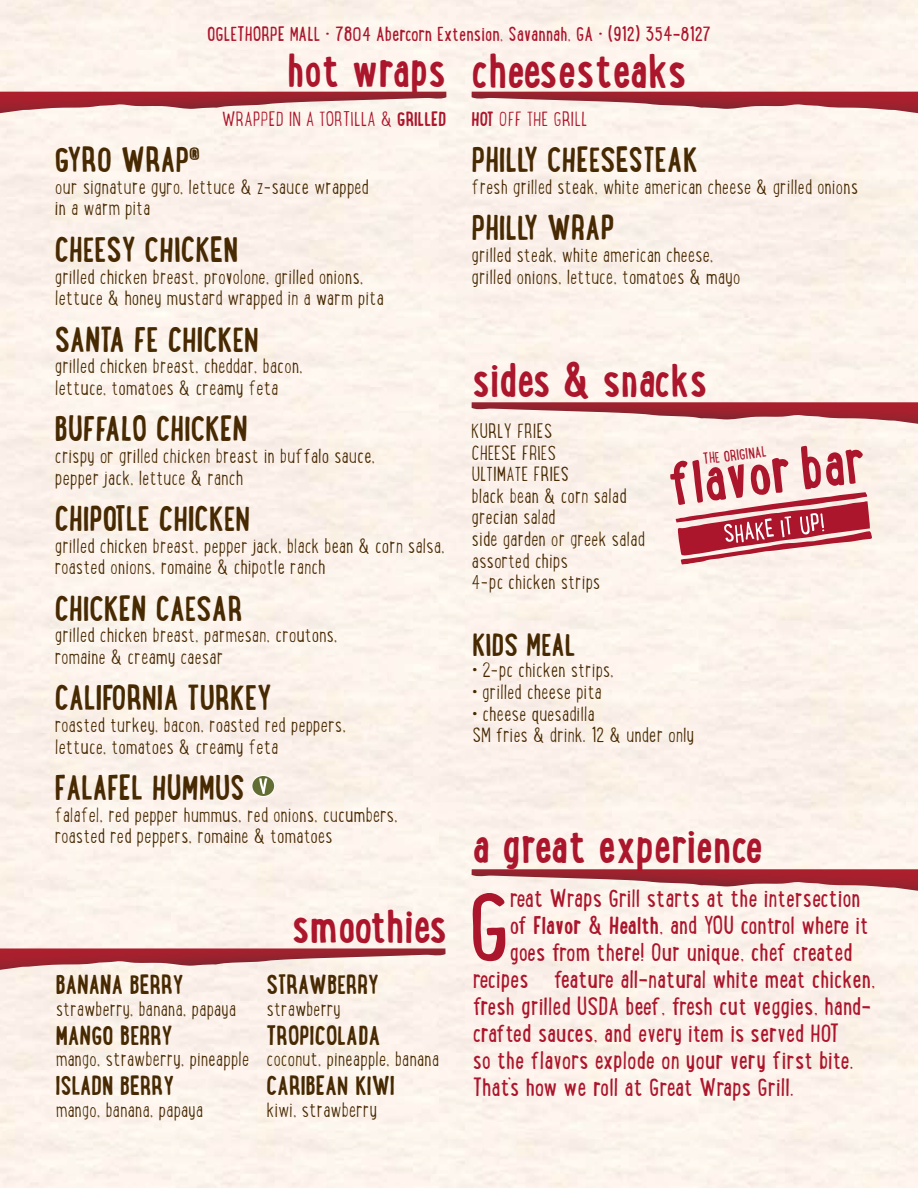
<style>
.page{position:relative;width:918px;height:1188px;background:#fff}
.page>*{position:absolute;margin:0;border:0;box-sizing:border-box;transform-origin:0 0}
.t1{font:89.25px "Lunch Box";color:#ac162c}
.t2{font:700 55.95px "Lunch Box";color:#ac162c}
.t3{font:700 45px "Lunch Box";color:#ac162c}
.t4{font:700 43.5px "Lunch Box";color:#ac162c}
.t5{font:700 31.5px "Lunch Box";color:#472902}
.t6{font:700 28.5px "Lunch Box";color:#472902}
.t7{font:700 24px "Lunch Box";color:#472902}
.t8{font:22.5px "Lunch Box";color:#ac162c}
.t9{font:300 18px/21.6px "Lunch Box";color:#472902}
.t10{font:18px "Lunch Box";color:#ac162c}
.t11{font:300 18px "Lunch Box";color:#ac162c}
.t12{font:13.65px "Lunch Box";color:#ac162c}
.s1{font-size:43.5px}
.s2{font-weight:700}
</style>
<div class="page">
<svg style="left:252px;top:775px;width:23px;height:22px"></svg>
<div style="left:252px;top:776px;width:22px;height:20px;background:#616d33;border-radius:50%"></div>
<svg style="left:259px;top:778px;width:8px;height:16px"></svg>
<svg style="left:676px;top:492px;width:196px;height:73px;background:#d68b92"></svg>
<svg style="left:0;top:92px;width:446px;height:21px;background:#c2767a"></svg>
<svg style="left:0;top:948px;width:446px;height:22px;background:#c4787c"></svg>
<svg style="left:472px;top:92px;width:446px;height:21px;background:#c2767b"></svg>
<svg style="left:472px;top:402px;width:446px;height:22px;background:#c4787c"></svg>
<svg style="left:472px;top:869px;width:446px;height:22px;background:#c3787c"></svg>
<p class="t10" style="left:207px;top:18px;width:505px">OGLETHORPE MALL • 7804 Abercorn Extension, Savannah, GA • (912) 354-8127</p>
<h3 class="t3" style="left:287px;top:33px;width:401px"><span class="s1">hot wraps</span> cheesesteaks</h3>
<p class="t11" style="left:222px;top:105px;width:226px">WRAPPED IN A TORtILLA &amp; <span class="s2">GRILLED</span></p>
<p class="t11" style="left:472px;top:105px;width:117px"><span class="s2">HOT</span> OFF THE GRILL</p>
<h3 class="t5" style="left:472px;top:134px;width:228px">PHILLY CHEESESTEAK</h3>
<p class="t9" style="left:472px;top:176px;width:388px">fresh grilled steak, white american cheese &amp; grilled onions</p>
<h3 class="t5" style="left:472px;top:202px;width:145px">PHILLY WRAP</h3>
<p class="t9" style="left:472px;top:244px;width:270px">grilled steak, white american cheese, grilled onions, lettuce, tomatoes &amp; mayo</p>
<h3 class="t5" style="left:55px;top:134px;width:147px">GYRO WRAP<sup>®</sup></h3>
<p class="t9" style="left:55px;top:176px;width:315px">our signature gyro, lettuce &amp; z-sauce wrapped in a warm pita</p>
<h3 class="t5" style="left:55px;top:224px;width:185px">CHEESY CHICKEN</h3>
<p class="t9" style="left:55px;top:266px;width:330px">grilled chicken breast, provolone, grilled onions, lettuce &amp; honey mustard wrapped in a warm pita</p>
<h3 class="t5" style="left:55px;top:314px;width:206px">SANTA FE CHICKEN</h3>
<p class="t9" style="left:55px;top:355px;width:249px">grilled chicken breast, cheddar, bacon, lettuce, tomatoes &amp; creamy feta</p>
<h3 class="t5" style="left:55px;top:403px;width:195px">BUFFALO CHICKEN</h3>
<p class="t9" style="left:55px;top:445px;width:322px">crispy or grilled chicken breast in buffalo sauce, pepper jack, lettuce &amp; ranch</p>
<h3 class="t5" style="left:55px;top:493px;width:197px">CHIPOTLE CHICKEN</h3>
<p class="t9" style="left:55px;top:535px;width:391px">grilled chicken breast, pepper jack, black bean &amp; corn salsa, roasted onions, romaine &amp; chipotle ranch</p>
<h3 class="t5" style="left:55px;top:583px;width:189px">CHICKEN CAESAR</h3>
<p class="t9" style="left:55px;top:624px;width:284px">grilled chicken breast, parmesan, croutons, romaine &amp; creamy caesar</p>
<h3 class="t5" style="left:55px;top:672px;width:219px">CALIFORNIA TURKEY</h3>
<p class="t9" style="left:55px;top:714px;width:292px">roasted turkey, bacon, roasted red peppers, lettuce, tomatoes &amp; creamy feta</p>
<h3 class="t5" style="left:55px;top:762px;width:192px">FALAFEL HUMMUS</h3>
<p class="t9" style="left:55px;top:804px;width:344px">falafel, red pepper hummus, red onions, cucumbers, roasted red peppers, romaine &amp; tomatoes</p>
<h3 class="t4" style="left:472px;top:344px;width:237px">sides &amp; snacks</h3>
<p class="t9" style="left:472px;top:420px;width:175px">KURLY FRIES<br>CHEESE FRIES<br>ULTIMATE FRIES<br>black bean &amp; corn salad grecian salad<br>side garden or greek salad assorted chips<br>4-pc chicken strips</p>
<h2 class="t2" style="left:663px;top:439px;width:199px;rotate:-7deg">flavor bar</h2>
<p class="t12" style="left:702px;top:447px;width:65px;rotate:-7deg">THE ORIGINAL</p>
<h3 class="t6" style="left:472px;top:621px;width:105px">KIDS MEAL</h3>
<p class="t9" style="left:472px;top:660px;width:143px">• 2-pc chicken strips,</p>
<p class="t9" style="left:472px;top:681px;width:131px">• grilled cheese pita</p>
<p class="t9" style="left:472px;top:703px;width:223px">• cheese quesadilla<br>SM fries &amp; drink. 12 &amp; under only</p>
<h3 class="t4" style="left:473px;top:811px;width:292px">a great experience</h3>
<h1 class="t1" style="left:468px;top:851px;width:43px">G</h1>
<p class="t8" style="left:510px;top:879px;width:352px">reat Wraps Grill starts at the intersection</p>
<h3 class="t4" style="left:292px;top:890px;width:157px">smoothies</h3>
<p class="t8" style="left:510px;top:906px;width:360px">of <span class="s2">Flavor</span> &amp; <span class="s2">Health</span>, and YOU control where it</p>
<p class="t8" style="left:510px;top:933px;width:344px">goes from there! Our unique, chef created</p>
<p class="t8" style="left:473px;top:960px;width:404px">recipes feature all-natural white meat chicken,</p>
<p class="t8" style="left:473px;top:987px;width:400px">fresh grilled USDA beef, fresh cut veggies, hand-</p>
<p class="t8" style="left:473px;top:1014px;width:368px">crafted sauces, and every item is served HOT</p>
<p class="t8" style="left:473px;top:1041px;width:383px">so the flavors explode on your very first bite.</p>
<p class="t8" style="left:473px;top:1068px;width:323px">That’s how we roll at Great Wraps Grill.</p>
<h3 class="t7" style="left:267px;top:965px;width:114px">STRAWBERRY</h3>
<p class="t9" style="left:267px;top:998px;width:76px">strawberry</p>
<h3 class="t7" style="left:267px;top:1016px;width:115px">TROPICOLADA</h3>
<p class="t9" style="left:267px;top:1048px;width:174px">coconut, pineapple, banana</p>
<h3 class="t7" style="left:267px;top:1066px;width:130px">CARIBEAN KIWI</h3>
<p class="t9" style="left:267px;top:1099px;width:112px">kiwi, strawberry</p>
<h3 class="t7" style="left:56px;top:965px;width:129px">BANANA BERRY</h3>
<p class="t9" style="left:56px;top:998px;width:182px">strawberry, banana, papaya</p>
<h3 class="t7" style="left:56px;top:1016px;width:118px">MANGO BERRY</h3>
<p class="t9" style="left:56px;top:1048px;width:195px">mango, strawberry, pineapple</p>
<h3 class="t7" style="left:56px;top:1066px;width:120px">ISLADN BERRY</h3>
<p class="t9" style="left:56px;top:1099px;width:149px">mango, banana, papaya</p>
</div>
